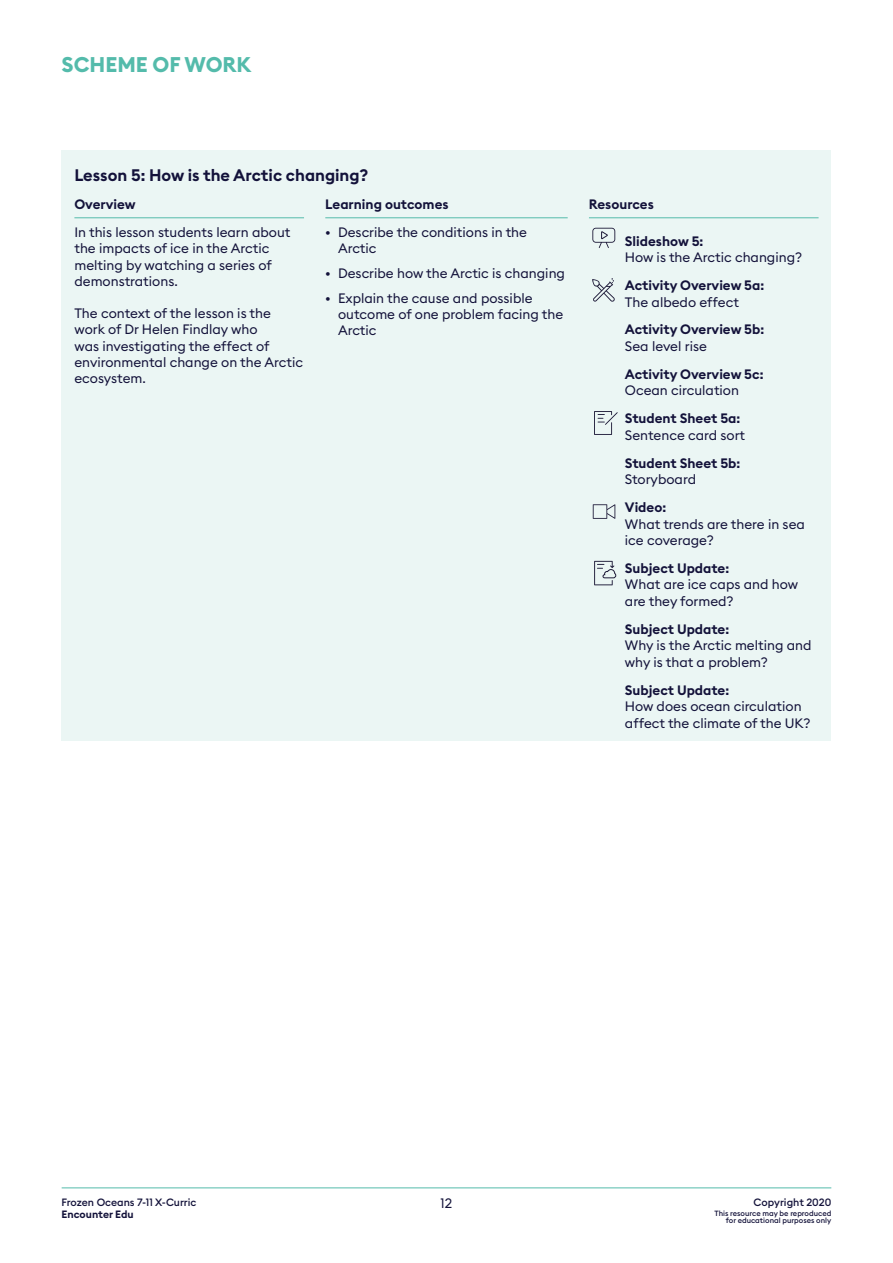
<style>
.page{position:relative;width:893px;height:1263px;background:#fff}
.page>*{position:absolute;margin:0;border:0;box-sizing:border-box;transform-origin:0 0}
.t1{font:700 21px "Euclid Square";color:#54bbab}
.t2{font:600 16.5px "Euclid Square";color:#13123a}
.t3{font:13.5px/16.2px "Euclid Square";color:#13123a}
.t4{font:600 13.5px "Euclid Square";color:#13123a}
.t5{font:500 10.5px "Euclid Square";color:#13123a}
.t6{font:600 10.5px "Euclid Square";color:#13123a}
.t7{font:500 7.5px/7.5px "Euclid Square";color:#13123a;text-align:right}
</style>
<div class="page">
<hr style="left:62px;top:1187px;width:769px;height:1px;background:#54bbab">
<div style="left:62px;top:151px;width:769px;height:590px;background:#ebf6f4"></div>
<hr style="left:74px;top:217px;width:230px;height:1px;background:#54bbab">
<hr style="left:589px;top:217px;width:30px;height:1px;background:#54bbab">
<hr style="left:619px;top:217px;width:200px;height:1px;background:#54bbab">
<svg style="left:592px;top:228px;width:23px;height:20px"></svg>
<svg style="left:592px;top:278px;width:23px;height:24px"></svg>
<svg style="left:594px;top:411px;width:24px;height:24px"></svg>
<svg style="left:593px;top:504px;width:22px;height:15px"></svg>
<svg style="left:594px;top:561px;width:23px;height:24px"></svg>
<hr style="left:325px;top:217px;width:243px;height:1px;background:#54bbab">
<h1 class="t1" style="left:62px;top:51px;width:191px">SCHEME OF WORK</h1>
<p class="t2" style="left:74px;top:165px;width:296px">Lesson 5: How is the Arctic changing?</p>
<p class="t4" style="left:74px;top:196px;width:63px">Overview</p>
<p class="t3" style="left:74px;top:224px;width:218px">In this lesson students learn about the impacts of ice in the Arctic melting by watching a series of demonstrations.</p>
<p class="t3" style="left:74px;top:305px;width:230px">The context of the lesson is the work of Dr Helen Findlay who<br>was investigating the effect of environmental change on the Arctic ecosystem.</p>
<p class="t4" style="left:325px;top:196px;width:125px">Learning outcomes</p>
<p class="t3" style="left:338px;top:224px;width:190px;text-indent:-13px">• Describe the conditions in the<br>Arctic</p>
<p class="t3" style="left:325px;top:265px;width:241px">• Describe how the Arctic is changing</p>
<p class="t3" style="left:338px;top:290px;width:227px;text-indent:-13px">• Explain the cause and possible outcome of one problem facing the<br>Arctic</p>
<p class="t4" style="left:589px;top:196px;width:66px">Resources</p>
<p class="t4" style="left:625px;top:232px;width:80px">Slideshow 5:</p>
<p class="t3" style="left:625px;top:249px;width:179px">How is the Arctic changing?</p>
<p class="t4" style="left:625px;top:277px;width:141px">Activity Overview 5a:</p>
<p class="t3" style="left:625px;top:294px;width:116px">The albedo effect</p>
<p class="t4" style="left:625px;top:321px;width:141px">Activity Overview 5b:</p>
<p class="t3" style="left:625px;top:338px;width:83px">Sea level rise</p>
<p class="t4" style="left:625px;top:365px;width:140px">Activity Overview 5c:</p>
<p class="t3" style="left:625px;top:382px;width:116px">Ocean circulation</p>
<p class="t4" style="left:625px;top:410px;width:117px">Student Sheet 5a:</p>
<p class="t3" style="left:625px;top:427px;width:122px">Sentence card sort</p>
<p class="t4" style="left:625px;top:454px;width:117px">Student Sheet 5b:</p>
<p class="t3" style="left:625px;top:471px;width:73px">Storyboard</p>
<p class="t4" style="left:625px;top:499px;width:43px">Video:</p>
<p class="t3" style="left:625px;top:515px;width:181px">What trends are there in sea ice coverage?</p>
<p class="t4" style="left:625px;top:559px;width:106px">Subject Update:</p>
<p class="t3" style="left:625px;top:576px;width:175px">What are ice caps and how are they formed?</p>
<p class="t4" style="left:625px;top:620px;width:106px">Subject Update:</p>
<p class="t3" style="left:625px;top:637px;width:188px">Why is the Arctic melting and why is that a problem?</p>
<p class="t4" style="left:625px;top:681px;width:106px">Subject Update:</p>
<p class="t3" style="left:625px;top:698px;width:187px">How does ocean circulation affect the climate of the UK?</p>
<p class="t5" style="left:62px;top:1195px;width:136px">Frozen Oceans 7-11 X-Curric</p>
<p class="t3" style="left:440px;top:1195px;width:13px">12</p>
<p class="t6" style="left:62px;top:1208px;width:73px">Encounter Edu</p>
<p class="t5" style="left:754px;top:1195px;width:79px">Copyright 2020</p>
<p class="t7" style="left:714px;top:1209px;width:118px">This resource may be reproduced for educational purposes only</p>
</div>
